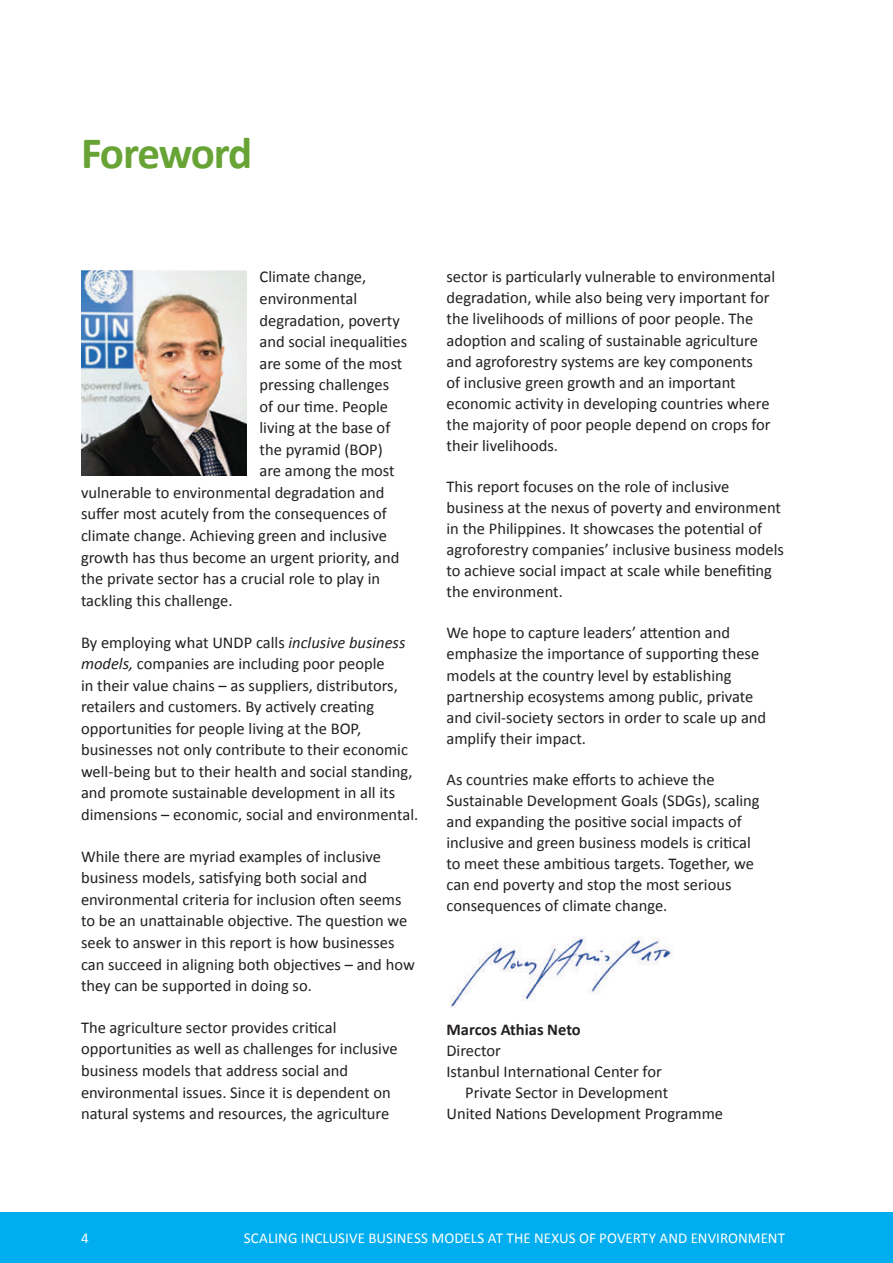
<style>
.page{position:relative;width:893px;height:1263px;background:#fff}
.page>*{position:absolute;margin:0;border:0;box-sizing:border-box;transform-origin:0 0}
.t1{font:700 45px "Calibri";letter-spacing:-.035em;color:#68a335}
.t2{font:16.5px/21px "Calibri";color:#231f20}
.t3{font:700 16.5px "Calibri";color:#231f20}
.t4{font:15px "Calibri";letter-spacing:.005em;color:#fff}
.s1{font-style:italic}
</style>
<div class="page">
<div style="left:0;top:1212px;width:893px;height:51px;background:#00aeef"></div>
<img style="left:450px;top:936px;width:223px;height:71px">
<img style="left:81px;top:270px;width:165px;height:205px">
<h1 class="t1" style="left:81px;top:125px;width:173px">Foreword</h1>
<p class="t2" style="left:260px;top:266px;width:108px">Climate change,</p>
<p class="t2" style="left:260px;top:287px;width:99px">environmental</p>
<p class="t2" style="left:260px;top:309px;width:142px">degradation, poverty</p>
<p class="t2" style="left:260px;top:330px;width:149px">and social inequalities</p>
<p class="t2" style="left:260px;top:352px;width:144px">are some of the most</p>
<p class="t2" style="left:260px;top:373px;width:131px">pressing challenges</p>
<p class="t2" style="left:260px;top:395px;width:130px">of our time. People</p>
<p class="t2" style="left:260px;top:416px;width:132px">living at the base of</p>
<p class="t2" style="left:260px;top:438px;width:125px">the pyramid (BOP)</p>
<p class="t2" style="left:260px;top:460px;width:137px">are among the most</p>
<p class="t2" style="left:81px;top:481px;width:305px">vulnerable to environmental degradation and</p>
<p class="t2" style="left:81px;top:503px;width:307px">suffer most acutely from the consequences of</p>
<p class="t2" style="left:81px;top:524px;width:307px">climate change. Achieving green and inclusive</p>
<p class="t2" style="left:81px;top:546px;width:320px">growth has thus become an urgent priority, and</p>
<p class="t2" style="left:81px;top:567px;width:301px">the private sector has a crucial role to play in</p>
<p class="t2" style="left:81px;top:589px;width:153px">tackling this challenge.</p>
<p class="t2" style="left:81px;top:630px;width:339px;line-height:21.6px">By employing what UNDP calls <span class="s1">inclusive business models,</span> companies are including poor people<br>in their value chains – as suppliers, distributors, retailers and customers. By actively creating opportunities for people living at the BOP, businesses not only contribute to their economic well-being but to their health and social standing, and promote sustainable development in all its dimensions – economic, social and environmental.</p>
<p class="t2" style="left:81px;top:845px;width:335px;line-height:21.6px">While there are myriad examples of inclusive business models, satisfying both social and environmental criteria for inclusion often seems to be an unattainable objective. The question we seek to answer in this report is how businesses can succeed in aligning both objectives – and how they can be supported in doing so.</p>
<p class="t2" style="left:81px;top:1016px;width:318px;line-height:21.6px">The agriculture sector provides critical opportunities as well as challenges for inclusive business models that address social and environmental issues. Since it is dependent on natural systems and resources, the agriculture</p>
<p class="t2" style="left:446px;top:266px;width:330px">sector is particularly vulnerable to environmental degradation, while also being very important for the livelihoods of millions of poor people. The adoption and scaling of sustainable agriculture and agroforestry systems are key components<br>of inclusive green growth and an important economic activity in developing countries where the majority of poor people depend on crops for their livelihoods.</p>
<p class="t2" style="left:446px;top:475px;width:339px">This report focuses on the role of inclusive business at the nexus of poverty and environment in the Philippines. It showcases the potential of agroforestry companies’ inclusive business models to achieve social impact at scale while benefiting the environment.</p>
<p class="t2" style="left:446px;top:622px;width:321px">We hope to capture leaders’ attention and emphasize the importance of supporting these models at the country level by establishing partnership ecosystems among public, private and civil-society sectors in order to scale up and amplify their impact.</p>
<p class="t2" style="left:446px;top:768px;width:315px">As countries make efforts to achieve the Sustainable Development Goals (SDGs), scaling and expanding the positive social impacts of inclusive and green business models is critical to meet these ambitious targets. Together, we can end poverty and stop the most serious consequences of climate change.</p>
<p class="t3" style="left:446px;top:1019px;width:136px">Marcos Athias Neto</p>
<p class="t2" style="left:446px;top:1039px;width:56px">Director</p>
<p class="t2" style="left:446px;top:1060px;width:217px">Istanbul International Center for</p>
<p class="t2" style="left:465px;top:1081px;width:205px">Private Sector in Development</p>
<p class="t2" style="left:446px;top:1102px;width:278px">United Nations Development Programme</p>
<p class="t4" style="left:81px;top:1229px;width:9px">4</p>
<p class="t4" style="left:244px;top:1229px;width:543px">SCALING INCLUSIVE BUSINESS MODELS AT THE NEXUS OF POVERTY AND ENVIRONMENT</p>
</div>
